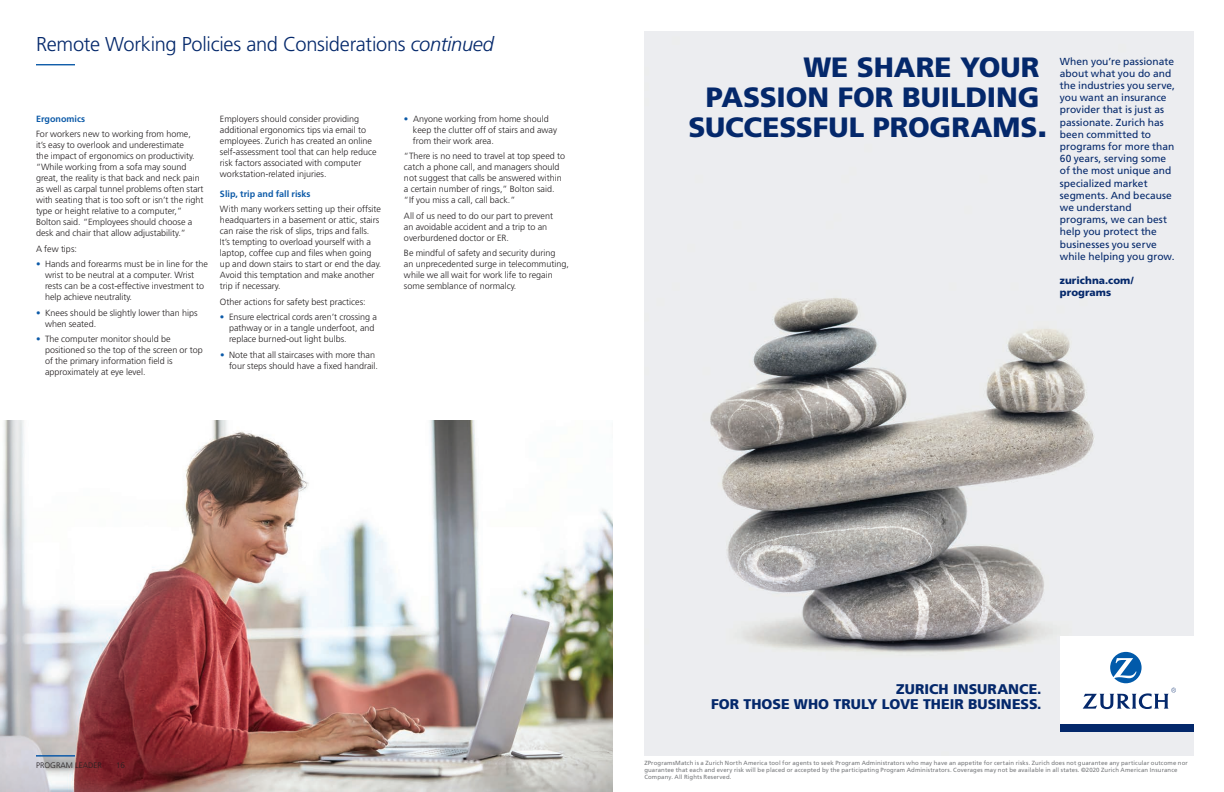
<style>
.page{position:relative;width:1224px;height:792px;background:#fff}
.page>*{position:absolute;margin:0;border:0;box-sizing:border-box;transform-origin:0 0}
.t1{font:900 27.9px "Frutiger LT Std";letter-spacing:-.005em;color:#04286b}
._32_36_Frutiger_Ligh{font:300 20px "Frutiger LT Std";letter-spacing:-.015em;color:#04286b}
.t2{font:900 14.1px "Frutiger LT Std";color:#04286b}
.t3{font:10.2px/12.2px "Frutiger LT Std";color:#04286b}
.t4{font:900 10.2px/12.2px "Frutiger LT Std";letter-spacing:.01em;color:#04286b}
._8_5___10_Fruitiger{font:300 9px/11px "Frutiger LT Std";color:#231f20}
._8_5___10_Fruitiger-2{font:700 9px "Frutiger LT Std";color:#0c5aa8}
.t5{font:300 8px "Frutiger LT Std";color:#231f20}
.t6{font:6px/7px "Frutiger LT Std";letter-spacing:.02em;color:#76787b}
.s1{font-style:italic}
.s2{color:#0c5aa8}
.s3{font-size:34px}
</style>
<div class="page">
<img style="left:0;top:420px;width:612px;height:372px">
<hr style="left:36px;top:64px;width:39px;height:1px;background:#0c5aa8">
<hr style="left:36px;top:65px;width:39px;height:1px;background:#0c5aa8">
<hr style="left:36px;top:756px;width:39px;height:1px;background:#0c5aa8">
<img style="left:644px;top:31px;width:550px;height:725px">
<div style="left:1060px;top:724px;width:134px;height:7px;background:#04286b"></div>
<div style="left:1060px;top:637px;width:134px;height:87px;background:#fff"></div>
<svg style="left:1083px;top:652px;width:93px;height:57px"></svg>
<p class="_32_36_Frutiger_Ligh" style="left:36px;top:33px;width:460px">Remote Working Policies and Considerations <span class="s1">continued</span></p>
<p class="_8_5___10_Fruitiger-2" style="left:36px;top:113px;width:50px">Ergonomics</p>
<p class="_8_5___10_Fruitiger" style="left:36px;top:129px;width:169px">For workers new to working from home,<br>it’s easy to overlook and underestimate<br>the impact of ergonomics on productivity. “While working from a sofa may sound great, the reality is that back and neck pain as well as carpal tunnel problems often start with seating that is too soft or isn’t the right type or height relative to a computer,” Bolton said. “Employees should choose a desk and chair that allow adjustability.”</p>
<p class="_8_5___10_Fruitiger" style="left:36px;top:243px;width:43px">A few tips:</p>
<p class="_8_5___10_Fruitiger" style="left:45px;top:259px;width:164px;text-indent:-9px"><span class="s2">•</span> Hands and forearms must be in line for the wrist to be neutral at a computer. Wrist rests can be a cost-effective investment to help achieve neutrality.</p>
<p class="_8_5___10_Fruitiger" style="left:45px;top:307px;width:154px;text-indent:-9px"><span class="s2">•</span> Knees should be slightly lower than hips when seated.</p>
<p class="_8_5___10_Fruitiger" style="left:45px;top:334px;width:159px;text-indent:-9px"><span class="s2">•</span> The computer monitor should be positioned so the top of the screen or top of the primary information field is approximately at eye level.</p>
<p class="_8_5___10_Fruitiger" style="left:220px;top:113px;width:158px">Employers should consider providing additional ergonomics tips via email to employees. Zurich has created an online self-assessment tool that can help reduce risk factors associated with computer workstation-related injuries.</p>
<p class="_8_5___10_Fruitiger-2" style="left:220px;top:188px;width:92px">Slip, trip and fall risks</p>
<p class="_8_5___10_Fruitiger" style="left:220px;top:204px;width:163px">With many workers setting up their offsite headquarters in a basement or attic, stairs can raise the risk of slips, trips and falls.<br>It’s tempting to overload yourself with a laptop, coffee cup and files when going up and down stairs to start or end the day.<br>Avoid this temptation and make another trip if necessary.</p>
<p class="_8_5___10_Fruitiger" style="left:220px;top:296px;width:147px">Other actions for safety best practices:</p>
<p class="_8_5___10_Fruitiger" style="left:229px;top:312px;width:149px;text-indent:-9px"><span class="s2">•</span> Ensure electrical cords aren’t crossing a pathway or in a tangle underfoot, and replace burned-out light bulbs.</p>
<p class="_8_5___10_Fruitiger" style="left:229px;top:349px;width:151px;text-indent:-9px"><span class="s2">•</span> Note that all staircases with more than four steps should have a fixed handrail.</p>
<p class="_8_5___10_Fruitiger" style="left:413px;top:113px;width:146px;text-indent:-9px"><span class="s2">•</span> Anyone working from home should keep the clutter off of stairs and away from their work area.</p>
<p class="_8_5___10_Fruitiger" style="left:404px;top:151px;width:163px">“There is no need to travel at top speed to catch a phone call, and managers should not suggest that calls be answered within a certain number of rings,” Bolton said. “If you miss a call, call back.”</p>
<p class="_8_5___10_Fruitiger" style="left:404px;top:210px;width:151px">All of us need to do our part to prevent an avoidable accident and a trip to an overburdened doctor or ER.</p>
<p class="_8_5___10_Fruitiger" style="left:404px;top:248px;width:166px">Be mindful of safety and security during<br>an unprecedented surge in telecommuting, while we all wait for work life to regain some semblance of normalcy.</p>
<p class="t1" style="left:803px;top:50px;width:238px">WE SHARE YOUR</p>
<p class="t1" style="left:706px;top:80px;width:335px">PASSION FOR BUILDING</p>
<p class="t1" style="left:688px;top:110px;width:361px">SUCCESSFUL PROGRAMS<span class="s3">.</span></p>
<p class="t3" style="left:1060px;top:55px;width:117px">When you’re passionate about what you do and the industries you serve, you want an insurance provider that is just as passionate. Zurich has been committed to programs for more than<br>60 years, serving some of the most unique and specialized market segments. And because we understand programs, we can best help you protect the businesses you serve while helping you grow.</p>
<p class="t4" style="left:1060px;top:275px;width:75px">zurichna.com/ programs</p>
<p class="t5" style="left:36px;top:761px;width:67px">PROGRAM LEADER</p>
<p class="t5" style="left:116px;top:761px;width:10px">16</p>
<p class="t2" style="left:896px;top:681px;width:147px">ZURICH INSURANCE.</p>
<p class="t2" style="left:711px;top:696px;width:332px">FOR THOSE WHO TRULY LOVE THEIR BUSINESS.</p>
<p class="t6" style="left:644px;top:760px;width:545px">ZProgramsMatch is a Zurich North America tool for agents to seek Program Administrators who may have an appetite for certain risks. Zurich does not guarantee any particular outcome nor guarantee that each and every risk will be placed or accepted by the participating Program Administrators. Coverages may not be available in all states. ©2020 Zurich American Insurance<br>Company. All Rights Reserved.</p>
</div>
